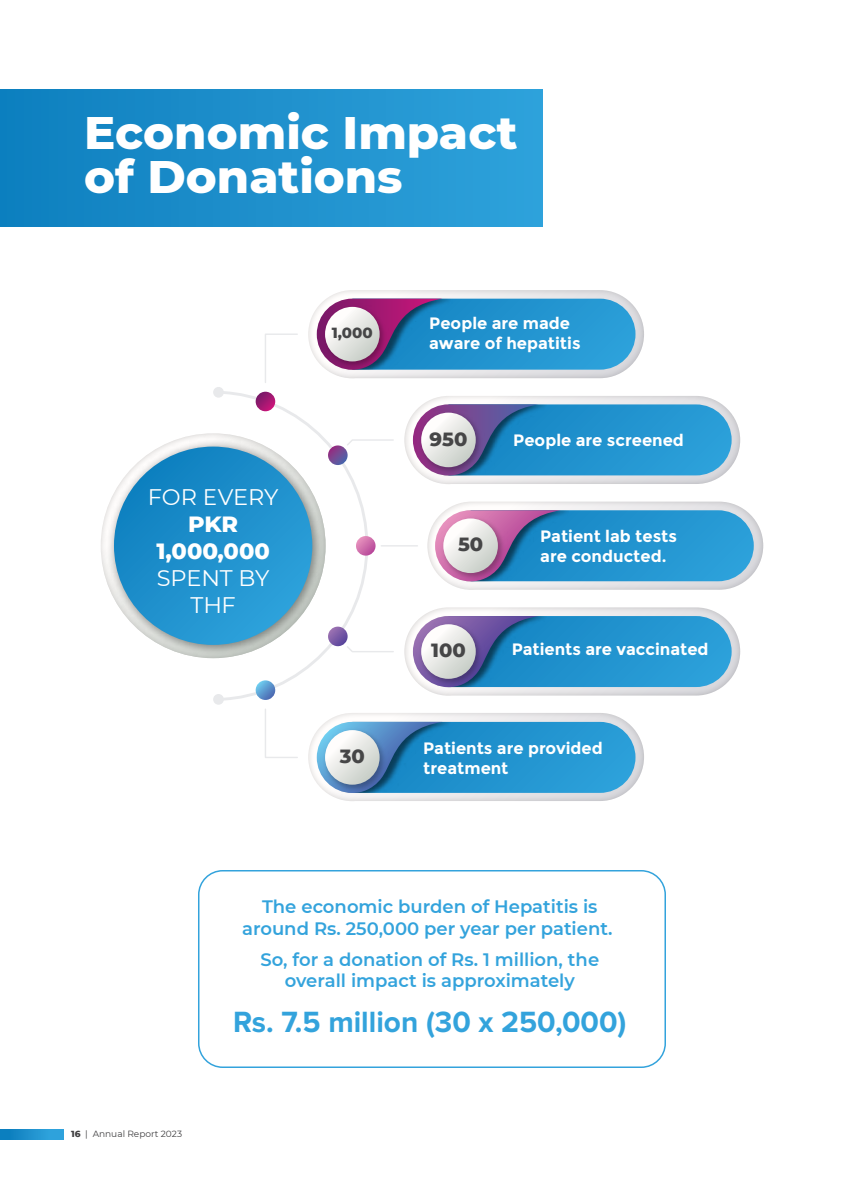
<style>
.page{position:relative;width:864px;height:1188px;background:#fff}
.page>*{position:absolute;margin:0;border:0;box-sizing:border-box;transform-origin:0 0}
.t1{font:800 46.5px/44.4px "Montserrat";color:#fff}
.t2{font:700 30.3px "Proxima Nova";color:#33a3dc}
.t3{font:22.5px/27px "Montserrat";color:#fff;text-align:center}
.t4{font:800 22.5px/27px "Montserrat";color:#fff;text-align:center}
.t5{font:800 19.5px "Montserrat";color:#464647}
.t6{font:600 18px/21.6px "Montserrat";color:#33a3dc;text-align:center}
.t7{font:700 16.5px/19.8px "Montserrat";color:#fff}
.t8{font:800 15px "Montserrat";color:#464647}
.t9{font:9px "Montserrat";color:#414042}
.s1{font-weight:800}
</style>
<div class="page">
<div style="left:0;top:90px;width:543px;height:136px;background:linear-gradient(to right,#0e7fbe,#2fa2db)"></div>
<svg style="left:308px;top:290px;width:336px;height:88px;background:#63a8d2"></svg>
<img style="left:320px;top:302px;width:69px;height:69px">
<svg style="left:325px;top:307px;width:55px;height:54px"></svg>
<svg style="left:404px;top:396px;width:336px;height:88px;background:#62aad4"></svg>
<img style="left:417px;top:408px;width:68px;height:69px">
<svg style="left:421px;top:413px;width:55px;height:54px"></svg>
<svg style="left:427px;top:502px;width:336px;height:88px;background:#65abd4"></svg>
<img style="left:439px;top:514px;width:68px;height:68px">
<svg style="left:443px;top:518px;width:55px;height:55px"></svg>
<svg style="left:404px;top:607px;width:336px;height:89px;background:#64abd5"></svg>
<img style="left:417px;top:620px;width:68px;height:68px">
<svg style="left:421px;top:624px;width:55px;height:55px"></svg>
<svg style="left:308px;top:713px;width:336px;height:88px;background:#61acd5"></svg>
<img style="left:320px;top:725px;width:69px;height:69px">
<svg style="left:325px;top:730px;width:55px;height:55px"></svg>
<img style="left:102px;top:435px;width:113px;height:224px">
<div style="left:114px;top:447px;width:198px;height:198px;background:linear-gradient(to bottom,#0d7fbf,#2798d2);border-radius:99px"></div>
<svg style="left:215px;top:391px;width:153px;height:310px"></svg>
<div style="left:213px;top:387px;width:11px;height:11px;background:#e8e9eb;border-radius:50%"></div>
<div style="left:213px;top:694px;width:11px;height:11px;background:#e8e9eb;border-radius:50%"></div>
<svg style="left:347px;top:439px;width:47px;height:7px"></svg>
<svg style="left:265px;top:334px;width:33px;height:49px"></svg>
<hr style="left:381px;top:545px;width:36px;height:2px;background:#e8e9eb">
<svg style="left:256px;top:392px;width:19px;height:19px"></svg>
<svg style="left:328px;top:445px;width:20px;height:20px"></svg>
<svg style="left:356px;top:536px;width:20px;height:20px"></svg>
<svg style="left:347px;top:646px;width:47px;height:6px"></svg>
<svg style="left:265px;top:709px;width:33px;height:49px"></svg>
<svg style="left:256px;top:680px;width:19px;height:20px"></svg>
<svg style="left:328px;top:627px;width:20px;height:19px"></svg>
<div style="left:198px;top:870px;width:468px;height:198px;border:2px solid #33a3dc;border-radius:24px"></div>
<svg style="left:0;top:1129px;width:63px;height:11px"></svg>
<h1 class="t1" style="left:84px;top:107px;width:435px">Economic Impact of Donations</h1>
<p class="t3" style="left:148px;top:483px;width:132px">FOR EVERY</p>
<p class="t4" style="left:156px;top:510px;width:115px">PKR<br>1,000,000</p>
<p class="t3" style="left:157px;top:564px;width:114px">SPENT BY<br>THF</p>
<p class="t8" style="left:332px;top:322px;width:42px">1,000</p>
<p class="t5" style="left:340px;top:742px;width:27px">30</p>
<p class="t7" style="left:429px;top:314px;width:153px">People are made aware of hepatitis</p>
<p class="t5" style="left:430px;top:424px;width:39px">950</p>
<p class="t7" style="left:513px;top:431px;width:172px">People are screened</p>
<p class="t5" style="left:458px;top:530px;width:27px">50</p>
<p class="t7" style="left:540px;top:527px;width:138px">Patient lab tests are conducted.</p>
<p class="t5" style="left:431px;top:636px;width:36px">100</p>
<p class="t7" style="left:512px;top:639px;width:198px">Patients are vaccinated</p>
<p class="t7" style="left:423px;top:739px;width:181px">Patients are provided treatment</p>
<p class="t9" style="left:71px;top:1128px;width:113px"><span class="s1">16</span> | Annual Report 2023</p>
<p class="t6" style="left:242px;top:895px;width:372px">The economic burden of Hepatitis is around Rs. 250,000 per year per patient.</p>
<p class="t6" style="left:260px;top:948px;width:340px">So, for a donation of Rs. 1 million, the overall impact is approximately</p>
<h2 class="t2" style="left:233px;top:1004px;width:395px">Rs. 7.5 million (30 x 250,000)</h2>
</div>
